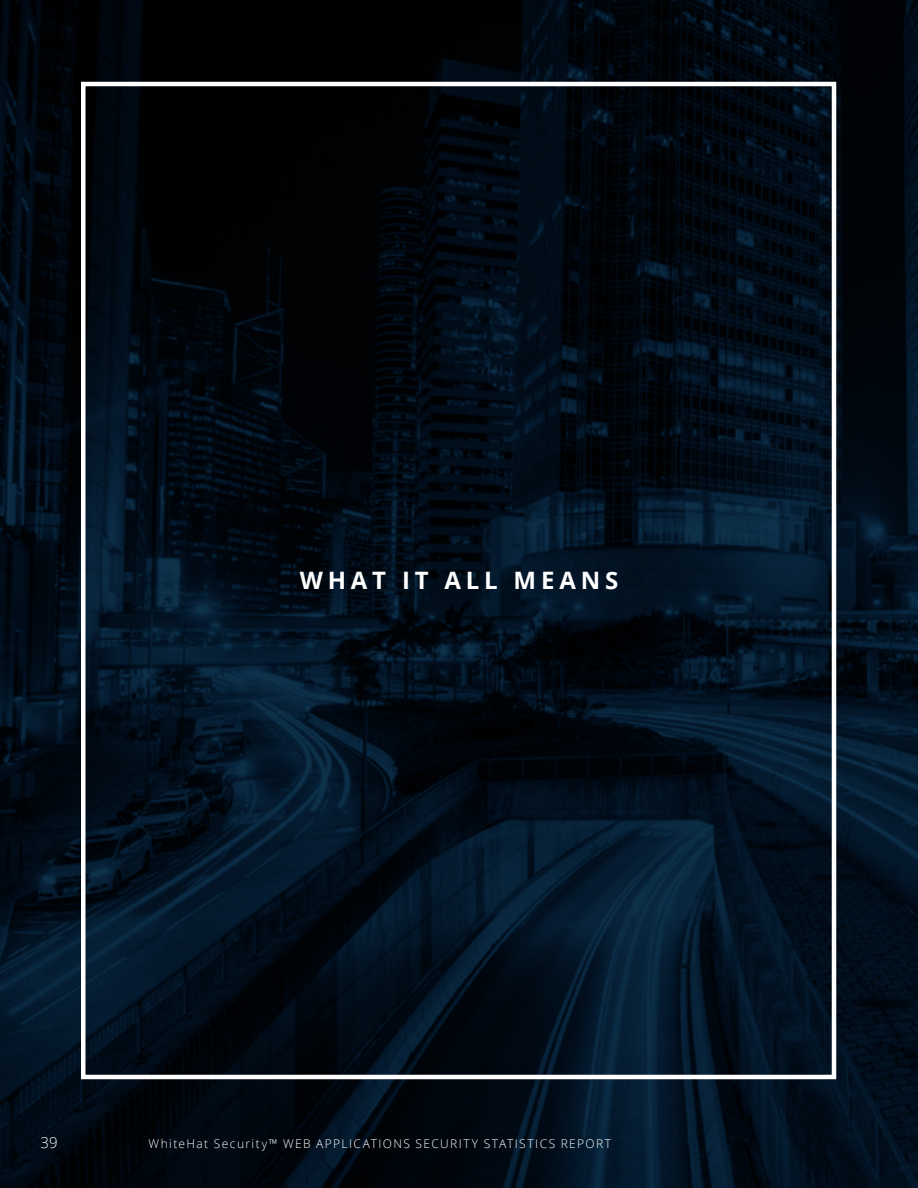
<style>
.page{position:relative;width:918px;height:1188px;background:#fff}
.page>*{position:absolute;margin:0;border:0;box-sizing:border-box;transform-origin:0 0}
.t1{font:700 24px "Open Sans";letter-spacing:.2em;color:#fff}
.t2{font:300 15px "Open Sans";color:#fff}
.t3{font:300 12px "Open Sans";letter-spacing:.12em;color:#fff}
</style>
<div class="page">
<img style="left:0;top:0;width:918px;height:1188px">
<div style="left:81px;top:82px;width:755px;height:997px;border:4px solid #fff"></div>
<h1 class="t1" style="left:300px;top:563px;width:320px">WHAT IT ALL MEANS</h1>
<p class="t2" style="left:40px;top:1132px;width:19px">39</p>
<p class="t3" style="left:148px;top:1135px;width:464px">WhiteHat Security™ WEB APPLICATIONS SECURITY STATISTICS REPORT</p>
</div>
